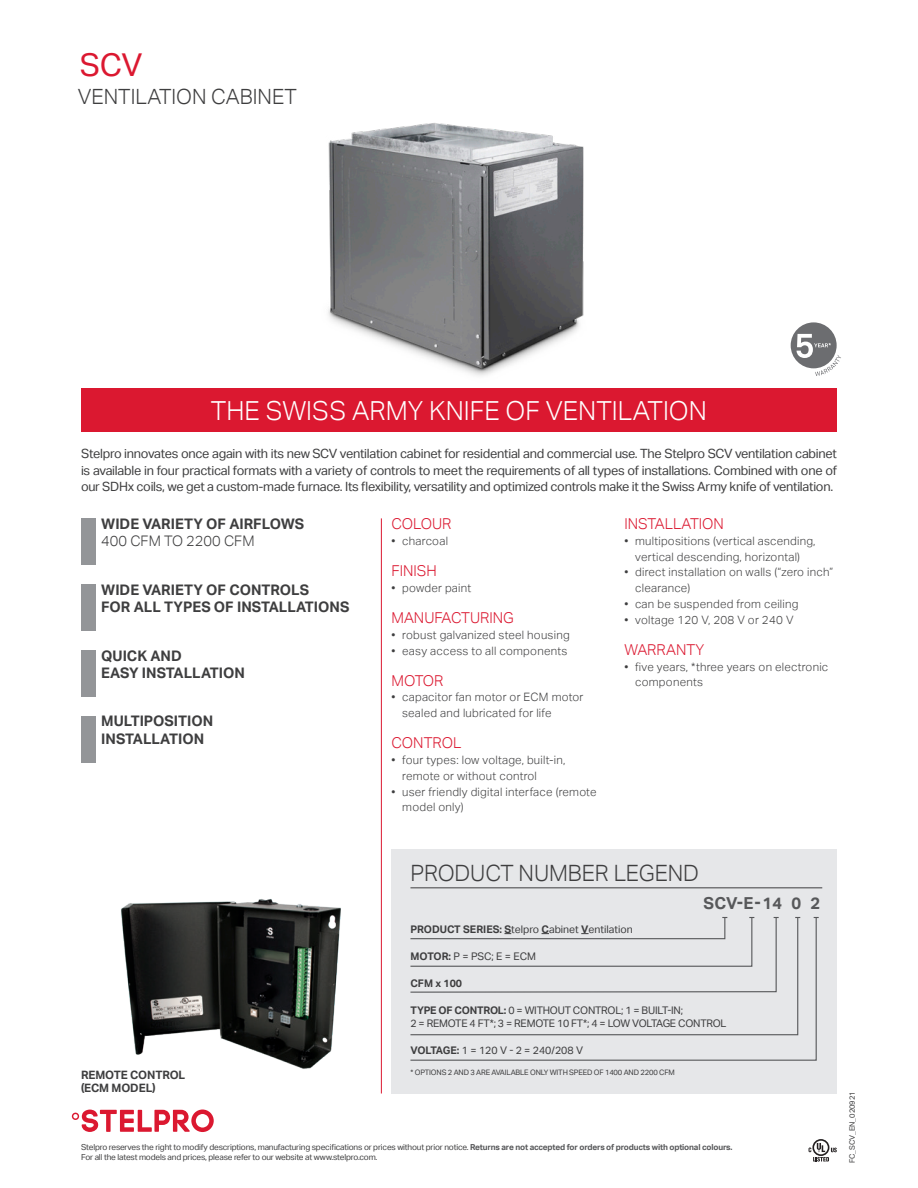
<style>
.page{position:relative;width:918px;height:1188px;background:#fff}
.page>*{position:absolute;margin:0;border:0;box-sizing:border-box;transform-origin:0 0}
.Produit_code{font:31.5px "Aktiv Grotesk";color:#db1830}
.Titre_bte_rouge{font:300 26.25px "Aktiv Grotesk";color:#fff}
.Titre_Dessins_Techni{font:300 22.5px "Aktiv Grotesk";letter-spacing:-.005em;color:#3e3e3f}
.Produit_nom{font:300 21px "Aktiv Grotesk";color:#3e3e3f}
.Dessins_texte_devant{font:700 16.5px "Aktiv Grotesk";color:#57585a}
.TITRE_Texte{font:300 15px "Aktiv Grotesk";color:#db1830}
.PointFort{font:700 14.55px/17.4px "Aktiv Grotesk";color:#3e3e3f}
.Description_EN{font:12.75px/16.5px "Aktiv Grotesk";letter-spacing:-.02em;color:#3e3e3f;text-align:justify}
.t1{font:300 11.55px/15.8px "Aktiv Grotesk";letter-spacing:.02em;color:#3e3e3f}
.Legendes{font:700 11.55px/13.5px "Aktiv Grotesk";letter-spacing:-.01em;color:#3e3e3f}
.Nomenclature-texte{font:10.5px/13.5px "Aktiv Grotesk";letter-spacing:-.02em;color:#3e3e3f}
.Nomenclature-texte-2{font:10.5px "Aktiv Grotesk";color:#3e3e3f}
.Nomenclature-texte-3{font:700 10.5px "Aktiv Grotesk";color:#3e3e3f}
.t2{font:8.25px/9.9px "Aktiv Grotesk";letter-spacing:-.02em;color:#3e3e3f}
.Nomenclature-texte-4{font:7.5px "Aktiv Grotesk";letter-spacing:-.02em;color:#3e3e3f}
.Nomenclature-texte-5{font:7.5px "Aktiv Grotesk";color:#3e3e3f}
.s1{font-weight:300}
.s2{font-weight:700}
.s3{font-weight:700;color:#57585a}
</style>
<div class="page">
<div style="left:812px;top:1139px;width:17px;height:17px;border:2px solid #231f20;border-radius:50%"></div>
<svg style="left:809px;top:1143px;width:28px;height:19px"></svg>
<img style="left:328px;top:123px;width:256px;height:253px">
<div style="left:392px;top:849px;width:445px;height:245px;background:#e6e7e9"></div>
<svg style="left:410px;top:917px;width:407px;height:144px"></svg>
<img style="left:121px;top:899px;width:220px;height:170px">
<div style="left:81px;top:518px;width:14px;height:47px;background:#939598"></div>
<div style="left:81px;top:584px;width:14px;height:47px;background:#939598"></div>
<div style="left:81px;top:650px;width:14px;height:47px;background:#939598"></div>
<div style="left:81px;top:716px;width:14px;height:47px;background:#939598"></div>
<div style="left:81px;top:389px;width:756px;height:43px;background:#db1830"></div>
<hr style="left:381px;top:518px;width:1px;height:576px;background:#db1830">
<div style="left:791px;top:322px;width:46px;height:46px;background:#6c6d70;border-radius:50%"></div>
<svg style="left:797px;top:334px;width:44px;height:42px"></svg>
<svg style="left:410px;top:917px;width:369px;height:76px"></svg>
<hr style="left:410px;top:887px;width:412px;height:1px;background:#3e3e3f">
<svg style="left:72px;top:1110px;width:142px;height:22px"></svg>
<p class="Produit_code" style="left:80px;top:47px;width:64px">SCV</p>
<p class="Produit_nom" style="left:78px;top:85px;width:221px">VENTILATION CABINET</p>
<p class="Titre_bte_rouge" style="left:211px;top:395px;width:497px">THE SWISS ARMY KNIFE OF VENTILATION</p>
<p class="Description_EN" style="left:81px;top:446px;width:758px">Stelpro innovates once again with its new SCV ventilation cabinet for residential and commercial use. The Stelpro SCV ventilation cabinet is available in four practical formats with a variety of controls to meet the requirements of all types of installations. Combined with one of our SDHx coils, we get a custom-made furnace. Its flexibility, versatility and optimized controls make it the Swiss Army knife of ventilation.</p>
<p class="PointFort" style="left:101px;top:515px;width:205px">WIDE VARIETY OF AIRFLOWS<br><span class="s1">400 CFM TO 2200 CFM</span></p>
<p class="PointFort" style="left:101px;top:581px;width:250px">WIDE VARIETY OF CONTROLS<br>FOR ALL TYPES OF INSTALLATIONS</p>
<p class="PointFort" style="left:101px;top:647px;width:145px">QUICK AND<br>EASY INSTALLATION</p>
<p class="PointFort" style="left:101px;top:713px;width:114px">MULTIPOSITION<br>INSTALLATION</p>
<p class="TITRE_Texte" style="left:392px;top:515px;width:62px">COLOUR</p>
<p class="t1" style="left:392px;top:533px;width:58px">• charcoal</p>
<p class="TITRE_Texte" style="left:392px;top:562px;width:47px">FINISH</p>
<p class="t1" style="left:392px;top:580px;width:81px">• powder paint</p>
<p class="TITRE_Texte" style="left:392px;top:609px;width:124px">MANUFACTURING</p>
<p class="t1" style="left:392px;top:627px;width:180px">• robust galvanized steel housing</p>
<p class="t1" style="left:392px;top:643px;width:177px">• easy access to all components</p>
<p class="TITRE_Texte" style="left:392px;top:672px;width:54px">MOTOR</p>
<p class="t1" style="left:402px;top:690px;width:183px;text-indent:-11px">• capacitor fan motor or ECM motor sealed and lubricated for life</p>
<p class="TITRE_Texte" style="left:392px;top:734px;width:71px">CONTROL</p>
<p class="t1" style="left:402px;top:752px;width:165px;text-indent:-11px">• four types: low voltage, built-in, remote or without control</p>
<p class="t1" style="left:402px;top:784px;width:196px;text-indent:-11px">• user friendly digital interface (remote model only)</p>
<p class="TITRE_Texte" style="left:624px;top:515px;width:101px">INSTALLATION</p>
<p class="t1" style="left:624px;top:533px;width:193px;text-align:center">• multipositions (vertical ascending, vertical descending, horizontal)</p>
<p class="t1" style="left:635px;top:565px;width:200px;text-indent:-11px">• direct installation on walls (“zero inch” clearance)</p>
<p class="t1" style="left:624px;top:596px;width:176px">• can be suspended from ceiling</p>
<p class="t1" style="left:624px;top:612px;width:171px">• voltage 120 V, 208 V or 240 V</p>
<p class="TITRE_Texte" style="left:624px;top:641px;width:81px">WARRANTY</p>
<p class="t1" style="left:635px;top:659px;width:195px;text-indent:-11px">• five years, *three years on electronic components</p>
<p class="Titre_Dessins_Techni" style="left:410px;top:860px;width:290px">PRODUCT NUMBER LEGEND</p>
<p class="Dessins_texte_devant" style="left:704px;top:893px;width:118px">SCV-E-14 0 2</p>
<p class="Legendes" style="left:81px;top:1068px;width:106px">REMOTE CONTROL (ECM MODEL)</p>
<p class="Nomenclature-texte-2" style="left:410px;top:923px;width:224px"><span class="s2">PRODUCT SERIES: S</span>telpro <span class="s2">C</span>abinet <span class="s2">V</span>entilation</p>
<p class="Nomenclature-texte" style="left:410px;top:949px;width:127px"><span class="s2">MOTOR:</span> P = PSC; E = ECM</p>
<p class="Nomenclature-texte-3" style="left:410px;top:977px;width:53px">CFM x 100</p>
<p class="Nomenclature-texte" style="left:410px;top:1003px;width:318px"><span class="s2">TYPE OF CONTROL:</span> 0 = WITHOUT CONTROL; 1 = BUILT-IN;<br>2 = REMOTE 4 FT*; 3 = REMOTE 10 FT*; 4 = LOW VOLTAGE CONTROL</p>
<p class="Nomenclature-texte-2" style="left:410px;top:1044px;width:174px"><span class="s2">VOLTAGE:</span> 1 = 120 V - 2 = 240/208 V</p>
<p class="Nomenclature-texte-4" style="left:410px;top:1068px;width:266px">* OPTIONS 2 AND 3 ARE AVAILABLE ONLY WITH SPEED OF 1400 AND 2200 CFM</p>
<p class="t2" style="left:81px;top:1143px;width:653px">Stelpro reserves the right to modify descriptions, manufacturing specifications or prices without prior notice. <span class="s3">Returns are not accepted for orders of products with optional colours.<br></span>For all the latest models and prices, please refer to our website at www.stelpro.com.</p>
<p class="Nomenclature-texte-5" style="left:848px;top:1163px;width:73px;rotate:-90deg">FC_SCV_EN_020921</p>
</div>
